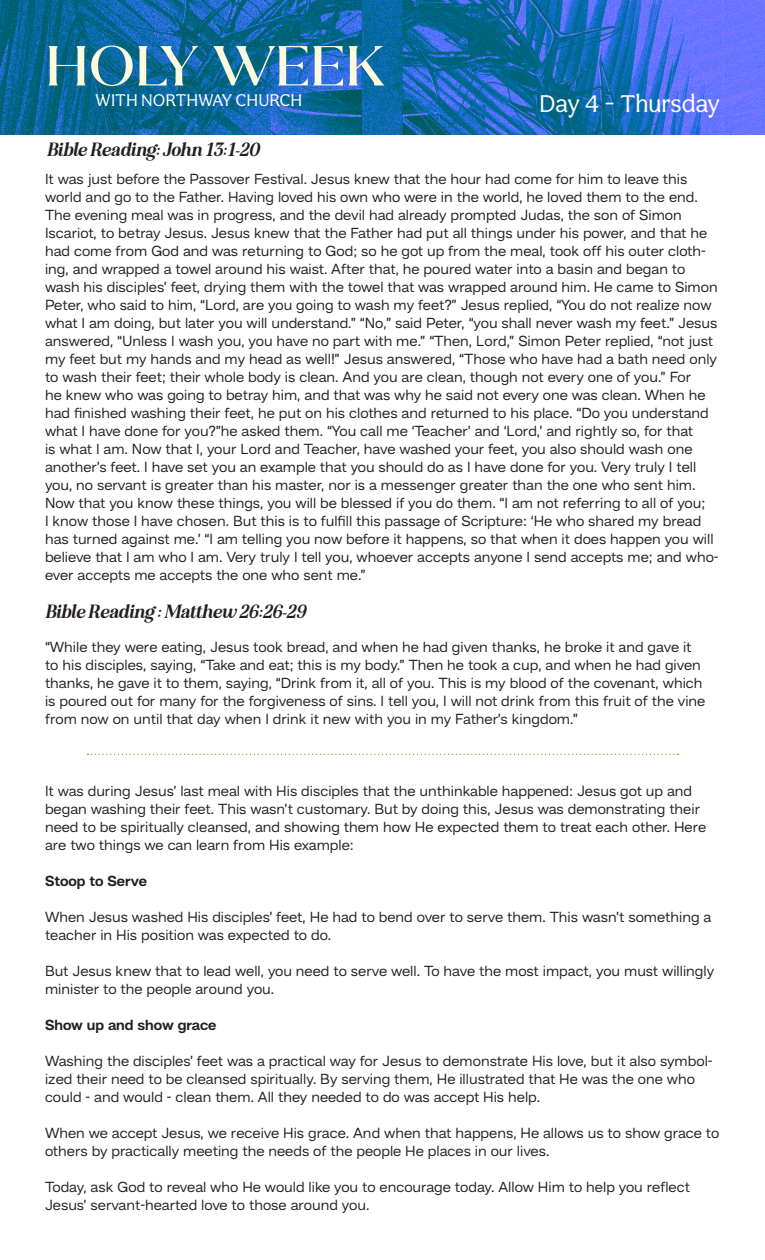
<style>
.page{position:relative;width:765px;height:1260px;background:#fff}
.page>*{position:absolute;margin:0;border:0;box-sizing:border-box;transform-origin:0 0}
.t1{font:500 56.25px "Quiche Flare";color:#fefade}
.t2{font:25px "Aesthet Nova";color:#fff}
.t3{font:700 17.5px "Eighties Comeback It";color:#231f20}
.t4{font:17.5px "Aesthet Nova";color:#fff}
.t5{font:15px/18px "Hando Trial";color:#231f20}
.t6{font:700 15px "Hando Trial";color:#231f20}
</style>
<div class="page">
<svg style="left:88px;top:754px;width:590px;height:1px"></svg>
<img style="left:0;top:0;width:765px;height:134px">
<p class="t1" style="left:45px;top:32px;width:341px">HOLY WEEK</p>
<p class="t4" style="left:95px;top:90px;width:208px">WITH NORTHWAY CHURCH</p>
<p class="t2" style="left:539px;top:88px;width:182px">Day 4 - Thursday</p>
<p class="t3" style="left:47px;top:138px;width:214px">Bible Reading: John 13:1-20</p>
<p class="t5" style="left:45px;top:169px;width:675px">It was just before the Passover Festival. Jesus knew that the hour had come for him to leave this world and go to the Father. Having loved his own who were in the world, he loved them to the end.<br>The evening meal was in progress, and the devil had already prompted Judas, the son of Simon Iscariot, to betray Jesus. Jesus knew that the Father had put all things under his power, and that he had come from God and was returning to God; so he got up from the meal, took off his outer cloth&shy;ing, and wrapped a towel around his waist. After that, he poured water into a basin and began to wash his disciples’ feet, drying them with the towel that was wrapped around him. He came to Simon Peter, who said to him, “Lord, are you going to wash my feet?” Jesus replied, “You do not realize now what I am doing, but later you will understand.” “No,” said Peter, “you shall never wash my feet.” Jesus answered, “Unless I wash you, you have no part with me.” “Then, Lord,” Simon Peter replied, “not just my feet but my hands and my head as well!” Jesus answered, “Those who have had a bath need only to wash their feet; their whole body is clean. And you are clean, though not every one of you.” For<br>he knew who was going to betray him, and that was why he said not every one was clean. When he had finished washing their feet, he put on his clothes and returned to his place. “Do you understand what I have done for you?”he asked them. “You call me ‘Teacher’ and ‘Lord,’ and rightly so, for that<br>is what I am. Now that I, your Lord and Teacher, have washed your feet, you also should wash one another’s feet. I have set you an example that you should do as I have done for you. Very truly I tell you, no servant is greater than his master, nor is a messenger greater than the one who sent him.<br>Now that you know these things, you will be blessed if you do them. “I am not referring to all of you;<br>I know those I have chosen. But this is to fulfill this passage of Scripture: ‘He who shared my bread has turned against me.’ “I am telling you now before it happens, so that when it does happen you will believe that I am who I am. Very truly I tell you, whoever accepts anyone I send accepts me; and who&shy;ever accepts me accepts the one who sent me.”</p>
<p class="t3" style="left:45px;top:600px;width:262px">Bible Reading : Matthew 26:26-29</p>
<p class="t5" style="left:45px;top:637px;width:662px">“While they were eating, Jesus took bread, and when he had given thanks, he broke it and gave it to his disciples, saying, “Take and eat; this is my body.” Then he took a cup, and when he had given thanks, he gave it to them, saying, “Drink from it, all of you. This is my blood of the covenant, which is poured out for many for the forgiveness of sins. I tell you, I will not drink from this fruit of the vine from now on until that day when I drink it new with you in my Father’s kingdom.”</p>
<p class="t5" style="left:45px;top:782px;width:663px">It was during Jesus’ last meal with His disciples that the unthinkable happened: Jesus got up and began washing their feet. This wasn’t customary. But by doing this, Jesus was demonstrating their need to be spiritually cleansed, and showing them how He expected them to treat each other. Here are two things we can learn from His example:</p>
<p class="t6" style="left:45px;top:872px;width:103px">Stoop to Serve</p>
<p class="t5" style="left:45px;top:908px;width:668px">When Jesus washed His disciples’ feet, He had to bend over to serve them. This wasn’t something a teacher in His position was expected to do.</p>
<p class="t5" style="left:45px;top:962px;width:671px">But Jesus knew that to lead well, you need to serve well. To have the most impact, you must willingly minister to the people around you.</p>
<p class="t6" style="left:45px;top:1016px;width:173px">Show up and show grace</p>
<p class="t5" style="left:45px;top:1052px;width:669px">Washing the disciples’ feet was a practical way for Jesus to demonstrate His love, but it also symbol&shy;ized their need to be cleansed spiritually. By serving them, He illustrated that He was the one who could - and would - clean them. All they needed to do was accept His help.</p>
<p class="t5" style="left:45px;top:1124px;width:676px">When we accept Jesus, we receive His grace. And when that happens, He allows us to show grace to others by practically meeting the needs of the people He places in our lives.</p>
<p class="t5" style="left:45px;top:1178px;width:647px">Today, ask God to reveal who He would like you to encourage today. Allow Him to help you reflect<br>Jesus’ servant-hearted love to those around you.</p>
</div>
